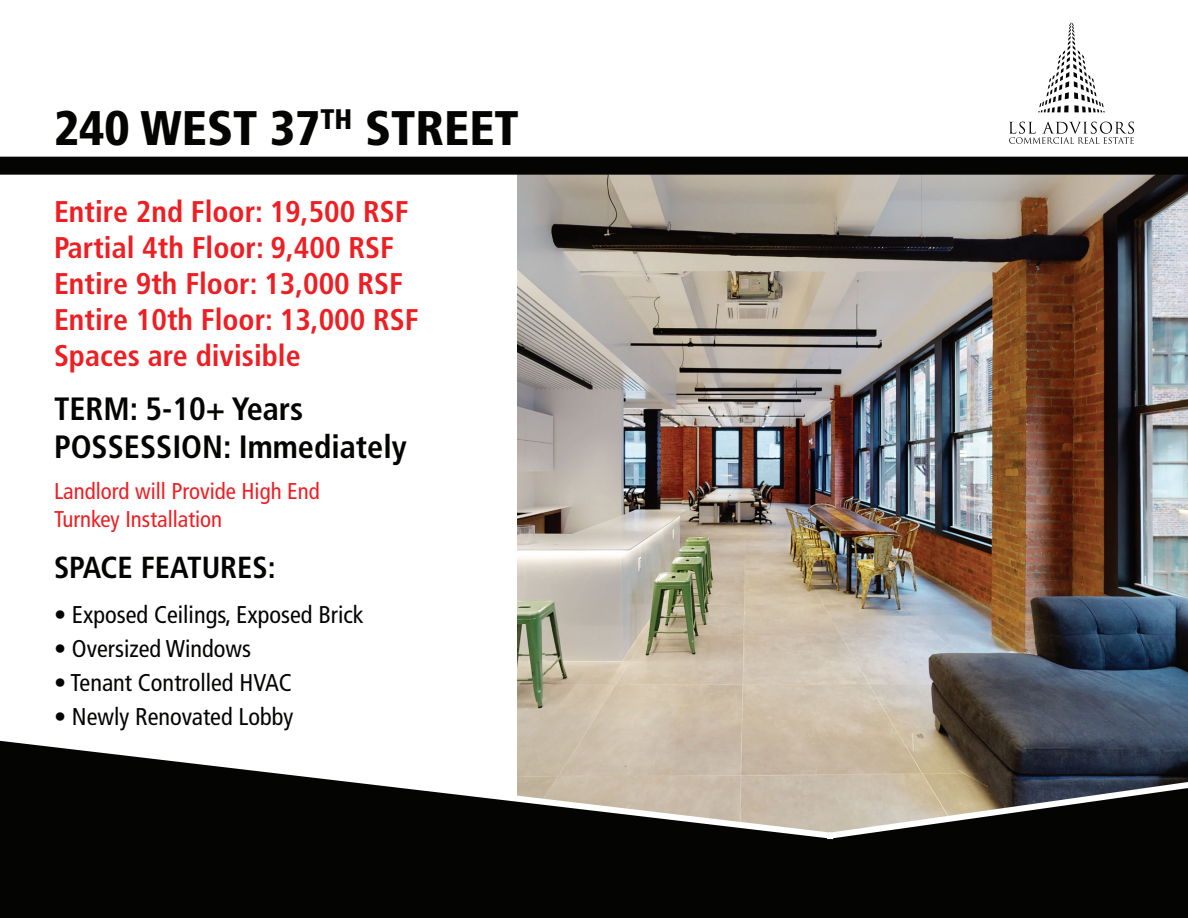
<style>
.page{position:relative;width:1188px;height:918px;background:#fff}
.page>*{position:absolute;margin:0;border:0;box-sizing:border-box;transform-origin:0 0}
.t1{font:900 condensed 48.6px "Frutiger";color:#040503}
.t2{font:700 condensed 32.25px/38.7px "Frutiger";color:#040503}
.t3{font:700 condensed 30.45px "Frutiger";color:#040503}
.t4{font:700 condensed 30px/36px "Frutiger";color:#ee1f23}
.t5{font:condensed 24.3px "Frutiger";color:#040503}
.t6{font:condensed 22.8px/27.5px "Frutiger";color:#ee1f23}
</style>
<div class="page">
<img style="left:518px;top:175px;width:670px;height:554px">
<svg style="left:1038px;top:22px;width:67px;height:90px"></svg>
<svg style="left:1009px;top:122px;width:125px;height:22px"></svg>
<div style="left:0;top:157px;width:1188px;height:18px;background:#040503"></div>
<svg style="left:0;top:729px;width:823px;height:96px"></svg>
<svg style="left:823px;top:708px;width:365px;height:117px;background:#706d67"></svg>
<div style="left:0;top:825px;width:1188px;height:93px;background:#040503"></div>
<h1 class="t1" style="left:54px;top:99px;width:466px">240 WEST 37<sup>TH</sup> STREET</h1>
<p class="t4" style="left:54px;top:193px;width:366px">Entire 2nd Floor: 19,500 RSF<br>Partial 4th Floor: 9,400 RSF<br>Entire 9th Floor: 13,000 RSF<br>Entire 10th Floor: 13,000 RSF<br>Spaces are divisible</p>
<p class="t2" style="left:54px;top:389px;width:354px">TERM: 5-10+ Years<br>POSSESSION: Immediately</p>
<p class="t6" style="left:54px;top:478px;width:267px">Landlord will Provide High End<br>Turnkey Installation</p>
<p class="t3" style="left:54px;top:550px;width:223px">SPACE FEATURES:</p>
<p class="t5" style="left:54px;top:600px;width:311px">• Exposed Ceilings, Exposed Brick</p>
<p class="t5" style="left:54px;top:634px;width:199px">• Oversized Windows</p>
<p class="t5" style="left:54px;top:668px;width:239px">• Tenant Controlled HVAC</p>
<p class="t5" style="left:54px;top:703px;width:241px">• Newly Renovated Lobby</p>
</div>
